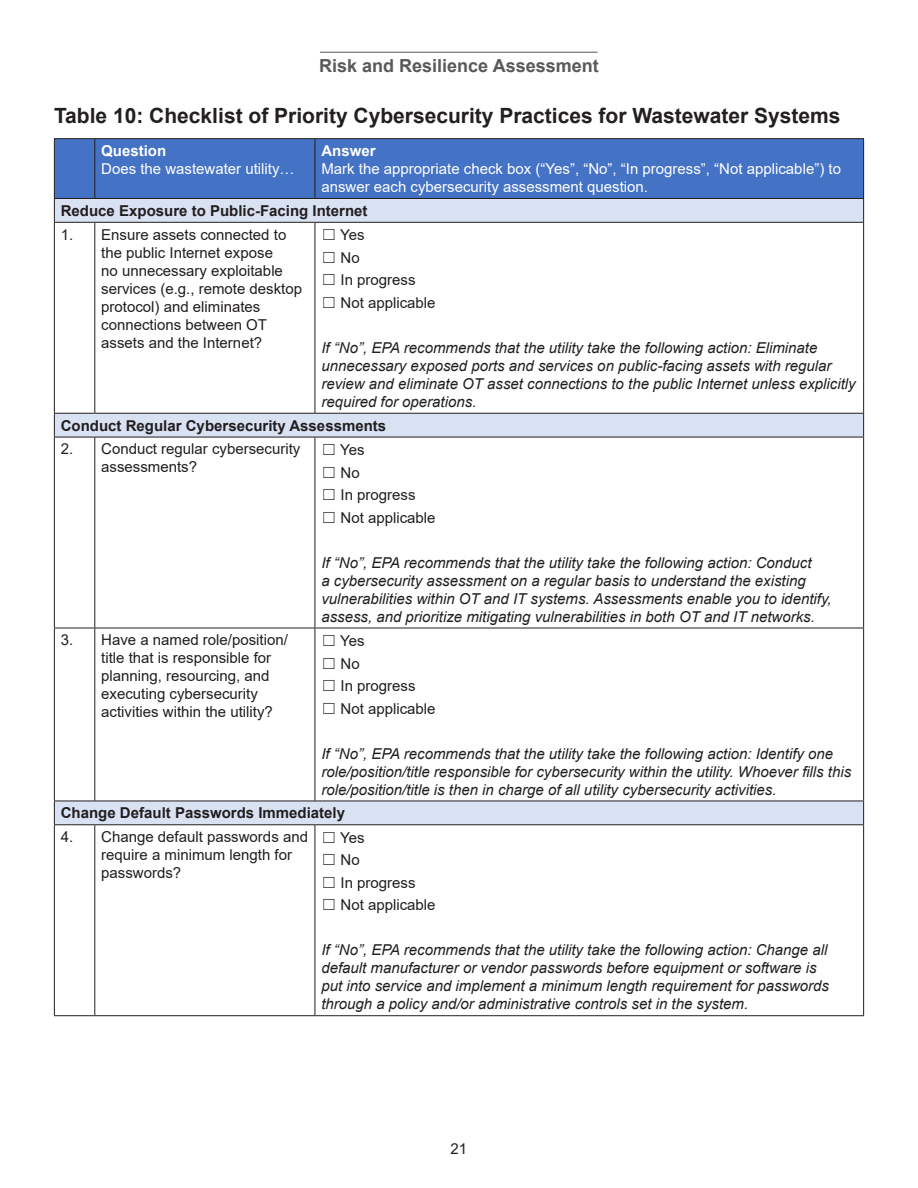
<style>
.page{position:relative;width:918px;height:1188px;background:#fff}
.page>*{position:absolute;margin:0;border:0;box-sizing:border-box;transform-origin:0 0}
.heading_1{font:700 21px "Arial";color:#231f20}
.t1{font:700 18px "Arial";color:#595959}
.t2{font:italic 15px/18px "Arial";color:#221e1f}
.t3{font:15px/18px "Arial";color:#221e1f}
.t4{font:15px/18px "Arial";color:#fff}
.t5{font:700 15px "Arial";color:#221e1f}
.t6{font:700 15px "Arial";color:#fff}
.s1{font-family:"MS Gothic"}
.s2{font-style:normal}
</style>
<div class="page">
<hr style="left:320px;top:52px;width:278px;height:1px;background:#595959">
<div style="left:55px;top:139px;width:808px;height:59px;background:#4472c4"></div>
<svg style="left:55px;top:199px;width:808px;height:625px"></svg>
<hr style="left:863px;top:139px;width:1px;height:59px;background:#231f20">
<hr style="left:54px;top:139px;width:1px;height:59px;background:#231f20">
<hr style="left:94px;top:139px;width:1px;height:59px;background:#231f20">
<hr style="left:315px;top:139px;width:1px;height:59px;background:#231f20">
<svg style="left:54px;top:199px;width:1px;height:23px"></svg>
<svg style="left:863px;top:199px;width:1px;height:23px"></svg>
<hr style="left:863px;top:223px;width:1px;height:190px;background:#231f20">
<hr style="left:54px;top:223px;width:1px;height:190px;background:#231f20">
<hr style="left:94px;top:223px;width:1px;height:190px;background:#231f20">
<hr style="left:315px;top:223px;width:1px;height:190px;background:#231f20">
<svg style="left:54px;top:414px;width:1px;height:23px"></svg>
<svg style="left:863px;top:414px;width:1px;height:23px"></svg>
<hr style="left:863px;top:437px;width:1px;height:191px;background:#231f20">
<hr style="left:863px;top:628px;width:1px;height:173px;background:#231f20">
<hr style="left:54px;top:437px;width:1px;height:191px;background:#231f20">
<hr style="left:94px;top:437px;width:1px;height:191px;background:#231f20">
<hr style="left:315px;top:437px;width:1px;height:191px;background:#231f20">
<hr style="left:54px;top:628px;width:1px;height:173px;background:#231f20">
<hr style="left:94px;top:628px;width:1px;height:173px;background:#231f20">
<hr style="left:315px;top:628px;width:1px;height:173px;background:#231f20">
<svg style="left:54px;top:802px;width:1px;height:22px"></svg>
<svg style="left:863px;top:802px;width:1px;height:22px"></svg>
<hr style="left:863px;top:825px;width:1px;height:190px;background:#231f20">
<hr style="left:54px;top:825px;width:1px;height:190px;background:#231f20">
<hr style="left:94px;top:825px;width:1px;height:190px;background:#231f20">
<hr style="left:315px;top:825px;width:1px;height:190px;background:#231f20">
<hr style="left:54px;top:138px;width:41px;height:1px;background:#231f20">
<hr style="left:95px;top:138px;width:220px;height:1px;background:#231f20">
<hr style="left:315px;top:138px;width:549px;height:1px;background:#231f20">
<hr style="left:54px;top:198px;width:41px;height:1px;background:#231f20">
<hr style="left:95px;top:198px;width:220px;height:1px;background:#231f20">
<hr style="left:315px;top:198px;width:549px;height:1px;background:#231f20">
<hr style="left:54px;top:222px;width:41px;height:1px;background:#231f20">
<hr style="left:95px;top:222px;width:220px;height:1px;background:#231f20">
<hr style="left:315px;top:222px;width:549px;height:1px;background:#231f20">
<hr style="left:54px;top:413px;width:41px;height:1px;background:#231f20">
<hr style="left:95px;top:413px;width:220px;height:1px;background:#231f20">
<hr style="left:315px;top:413px;width:549px;height:1px;background:#231f20">
<hr style="left:54px;top:437px;width:41px;height:1px;background:#231f20">
<hr style="left:95px;top:437px;width:220px;height:1px;background:#231f20">
<hr style="left:315px;top:437px;width:549px;height:1px;background:#231f20">
<hr style="left:54px;top:628px;width:41px;height:1px;background:#231f20">
<hr style="left:95px;top:628px;width:220px;height:1px;background:#231f20">
<hr style="left:315px;top:628px;width:549px;height:1px;background:#231f20">
<hr style="left:54px;top:801px;width:41px;height:1px;background:#231f20">
<hr style="left:95px;top:801px;width:220px;height:1px;background:#231f20">
<hr style="left:315px;top:801px;width:549px;height:1px;background:#231f20">
<hr style="left:54px;top:824px;width:41px;height:1px;background:#231f20">
<hr style="left:95px;top:824px;width:220px;height:1px;background:#231f20">
<hr style="left:315px;top:824px;width:549px;height:1px;background:#231f20">
<hr style="left:54px;top:1015px;width:41px;height:1px;background:#231f20">
<hr style="left:95px;top:1015px;width:220px;height:1px;background:#231f20">
<hr style="left:315px;top:1015px;width:549px;height:1px;background:#231f20">
<p class="t1" style="left:319px;top:53px;width:281px">Risk and Resilience Assessment</p>
<p class="heading_1" style="left:54px;top:101px;width:788px">Table 10: Checklist of Priority Cybersecurity Practices for Wastewater Systems</p>
<p class="t6" style="left:101px;top:140px;width:67px">Question</p>
<p class="t4" style="left:101px;top:160px;width:195px">Does the wastewater utility…</p>
<p class="t6" style="left:321px;top:140px;width:56px">Answer</p>
<p class="t4" style="left:321px;top:160px;width:521px">Mark the appropriate check box (“Yes”, “No”, “In progress”, “Not applicable”) to answer each cybersecurity assessment question.</p>
<p class="t5" style="left:61px;top:200px;width:308px">Reduce Exposure to Public-Facing Internet</p>
<p class="t3" style="left:61px;top:225px;width:14px">1.</p>
<p class="t3" style="left:101px;top:225px;width:202px">Ensure assets connected to the public Internet expose<br>no unnecessary exploitable services (e.g., remote desktop protocol) and eliminates connections between OT assets and the Internet?</p>
<p class="t3" style="left:321px;top:226px;width:45px"><span class="s1">☐</span> Yes</p>
<p class="t3" style="left:321px;top:248px;width:40px"><span class="s1">☐</span> No</p>
<p class="t3" style="left:321px;top:271px;width:96px"><span class="s1">☐</span> In progress</p>
<p class="t3" style="left:321px;top:293px;width:116px"><span class="s1">☐</span> Not applicable</p>
<p class="t2" style="left:321px;top:339px;width:536px">If “No”, EPA recommends that the utility take the following action: Eliminate unnecessary exposed ports and services on public-facing assets with regular review and eliminate OT asset connections to the public Internet unless explicitly required for operations<span class="s2">.</span></p>
<p class="t5" style="left:61px;top:415px;width:327px">Conduct Regular Cybersecurity Assessments</p>
<p class="t3" style="left:61px;top:440px;width:14px">2.</p>
<p class="t3" style="left:101px;top:440px;width:201px">Conduct regular cybersecurity assessments?</p>
<p class="t3" style="left:321px;top:441px;width:45px"><span class="s1">☐</span> Yes</p>
<p class="t3" style="left:321px;top:463px;width:40px"><span class="s1">☐</span> No</p>
<p class="t3" style="left:321px;top:486px;width:96px"><span class="s1">☐</span> In progress</p>
<p class="t3" style="left:321px;top:508px;width:116px"><span class="s1">☐</span> Not applicable</p>
<p class="t2" style="left:321px;top:554px;width:512px">If “No”, EPA recommends that the utility take the following action: Conduct<br>a cybersecurity assessment on a regular basis to understand the existing vulnerabilities within OT and IT systems. Assessments enable you to identify, assess, and prioritize mitigating vulnerabilities in both OT and IT networks.</p>
<p class="t3" style="left:61px;top:631px;width:14px">3.</p>
<p class="t3" style="left:101px;top:631px;width:188px">Have a named role/position/ title that is responsible for planning, resourcing, and executing cybersecurity activities within the utility?</p>
<p class="t3" style="left:321px;top:632px;width:45px"><span class="s1">☐</span> Yes</p>
<p class="t3" style="left:321px;top:654px;width:40px"><span class="s1">☐</span> No</p>
<p class="t3" style="left:321px;top:677px;width:96px"><span class="s1">☐</span> In progress</p>
<p class="t3" style="left:321px;top:699px;width:116px"><span class="s1">☐</span> Not applicable</p>
<p class="t2" style="left:321px;top:744px;width:531px">If “No”, EPA recommends that the utility take the following action: Identify one role/position/title responsible for cybersecurity within the utility. Whoever fills this role/position/title is then in charge of all utility cybersecurity activities.</p>
<p class="t5" style="left:61px;top:802px;width:286px">Change Default Passwords Immediately</p>
<p class="t3" style="left:61px;top:828px;width:14px">4.</p>
<p class="t3" style="left:101px;top:828px;width:208px">Change default passwords and require a minimum length for passwords?</p>
<p class="t3" style="left:321px;top:828px;width:45px"><span class="s1">☐</span> Yes</p>
<p class="t3" style="left:321px;top:851px;width:40px"><span class="s1">☐</span> No</p>
<p class="t3" style="left:321px;top:873px;width:96px"><span class="s1">☐</span> In progress</p>
<p class="t3" style="left:321px;top:896px;width:116px"><span class="s1">☐</span> Not applicable</p>
<p class="t2" style="left:321px;top:941px;width:509px">If “No”, EPA recommends that the utility take the following action: Change all default manufacturer or vendor passwords before equipment or software is put into service and implement a minimum length requirement for passwords through a policy and/or administrative controls set in the system.</p>
<p class="t3" style="left:451px;top:1140px;width:18px">21</p>
</div>
